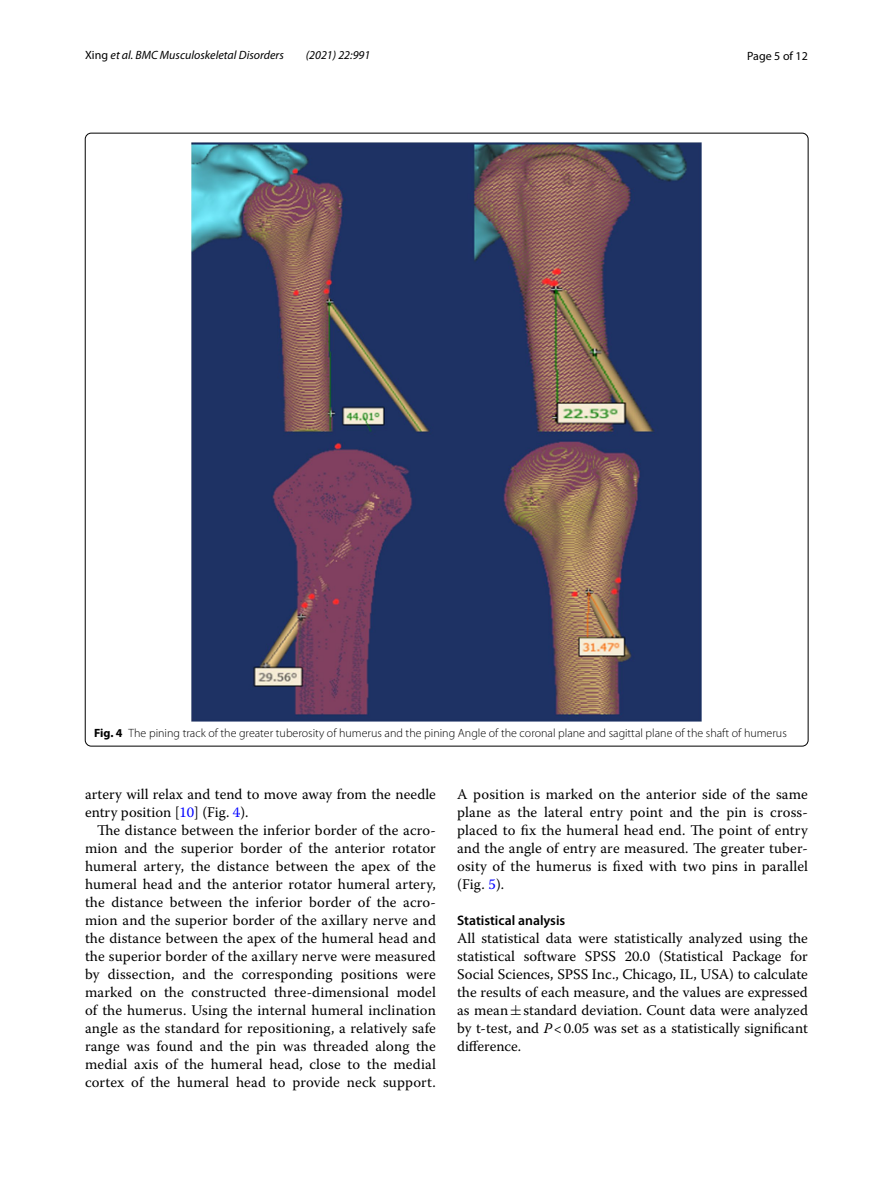
<style>
.page{position:relative;width:893px;height:1187px;background:#fff}
.page>*{position:absolute;margin:0;border:0;box-sizing:border-box;transform-origin:0 0}
.t1{font:14.7px/18px "Warnock Pro";letter-spacing:.005em;color:#000;text-align:justify}
.t2{font:600 13.8px "Myriad Pro";color:#000}
.t3{font:300 12px "Myriad Pro";color:#000}
.t4{font:italic 12px "Myriad Pro";color:#000}
.t5{font:12px "Myriad Pro";color:#000}
.s1{font-style:normal}
.s2{font-weight:700}
.s3{color:#00f}
.s4{font-family:"MTSY"}
.s5{font-style:italic}
</style>
<div class="page">
<img style="left:191px;top:142px;width:511px;height:579px">
<p class="t4" style="left:85px;top:48px;width:200px"><span class="s1">Xing</span> et al. BMC Musculoskeletal Disorders</p>
<p class="t4" style="left:306px;top:48px;width:66px">(2021) 22:991</p>
<p class="t5" style="left:747px;top:48px;width:62px">Page 5 of 12</p>
<p class="t3" style="left:94px;top:726px;width:694px"><span class="s2">Fig. 4</span> The pining track of the greater tuberosity of humerus and the pining Angle of the coronal plane and sagittal plane of the shaft of humerus</p>
<p class="t1" style="left:85px;top:785px;width:352px">artery will relax and tend to move away from the needle entry position [<span class="s3">10</span>] (Fig. <span class="s3">4</span>).</p>
<p class="t1" style="left:85px;top:821px;width:352px;text-indent:12px">The distance between the inferior border of the acro&shy;mion and the superior border of the anterior rotator humeral artery, the distance between the apex of the humeral head and the anterior rotator humeral artery, the distance between the inferior border of the acro&shy;mion and the superior border of the axillary nerve and the distance between the apex of the humeral head and the superior border of the axillary nerve were measured by dissection, and the corresponding positions were marked on the constructed three-dimensional model of the humerus. Using the internal humeral inclination angle as the standard for repositioning, a relatively safe range was found and the pin was threaded along the medial axis of the humeral head, close to the medial cortex of the humeral head to provide neck support.</p>
<p class="t1" style="left:457px;top:785px;width:352px">A position is marked on the anterior side of the same plane as the lateral entry point and the pin is cross&shy;placed to fix the humeral head end. The point of entry and the angle of entry are measured. The greater tuber&shy;osity of the humerus is fixed with two pins in parallel (Fig. <span class="s3">5</span>).</p>
<p class="t2" style="left:457px;top:911px;width:110px">Statistical analysis</p>
<p class="t1" style="left:457px;top:929px;width:352px">All statistical data were statistically analyzed using the statistical software SPSS 20.0 (Statistical Package for Social Sciences, SPSS Inc., Chicago, IL, USA) to calculate the results of each measure, and the values are expressed as mean<span class="s4">±</span>standard deviation. Count data were analyzed by t-test, and <span class="s5">P</span>&lt;0.05 was set as a statistically significant difference.</p>
</div>
